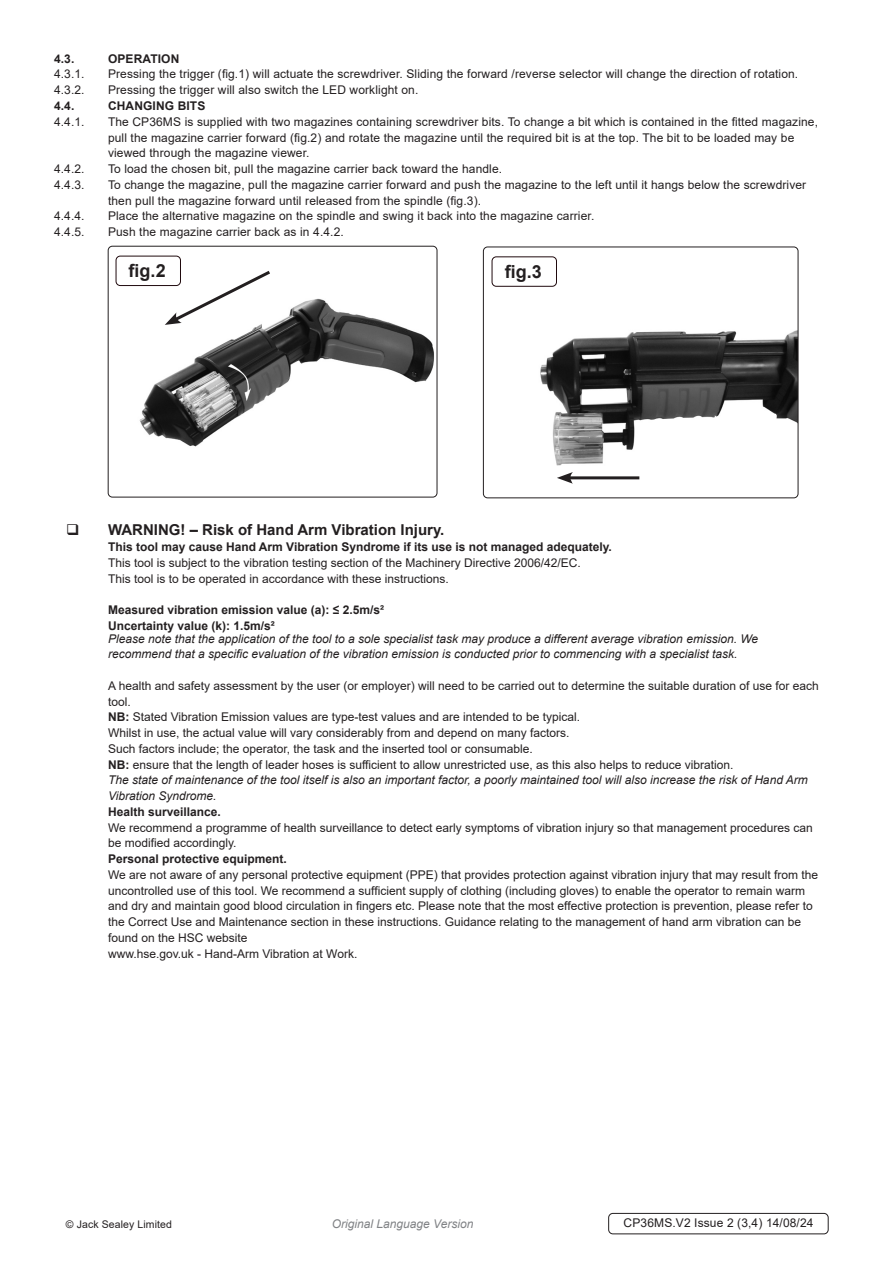
<style>
.page{position:relative;width:893px;height:1263px;background:#fff}
.page>*{position:absolute;margin:0;border:0;box-sizing:border-box;transform-origin:0 0}
.t1{font:700 18px "Arial";color:#231f20}
.t2{font:700 15px "Arial";color:#231f20}
.Body{font:12px/15.8px "Arial";color:#231f20}
.Body-2{font:italic 12px/15.8px "Arial";color:#231f20}
.Body-3{font:700 12px "Arial";color:#231f20}
.Body__Footer{font:12px "Arial";letter-spacing:.01em;color:#231f20}
.t3{font:italic 12px "Arial";color:#808285}
.Body__Justified__7pt{font:10.5px "Arial";letter-spacing:.01em;color:#231f20}
.s1{font-weight:700}
</style>
<div class="page">
<img style="left:483px;top:247px;width:315px;height:251px">
<div style="left:483px;top:247px;width:315px;height:251px;border:1px solid #231f20;border-radius:4px"></div>
<img style="left:108px;top:246px;width:329px;height:250px">
<div style="left:108px;top:246px;width:329px;height:251px;border:1px solid #231f20;border-radius:4px"></div>
<div style="left:116px;top:256px;width:64px;height:30px;background:#fff;border-radius:4px"></div>
<div style="left:116px;top:256px;width:65px;height:30px;border:1px solid #200a0e;border-radius:4px"></div>
<div style="left:492px;top:257px;width:64px;height:29px;background:#fff;border-radius:4px"></div>
<div style="left:492px;top:256px;width:65px;height:31px;border:1px solid #200a0e;border-radius:4px"></div>
<svg style="left:165px;top:268px;width:108px;height:57px"></svg>
<hr style="left:567px;top:476px;width:72px;height:3px;background:#231f20">
<svg style="left:557px;top:472px;width:16px;height:12px"></svg>
<div style="left:608px;top:1213px;width:220px;height:21px;border:1px solid #231f20;border-radius:4px"></div>
<p class="Body-3" style="left:54px;top:50px;width:22px">4.3.</p>
<p class="Body-3" style="left:108px;top:50px;width:73px">OPERATION</p>
<p class="Body" style="left:54px;top:66px;width:32px">4.3.1.</p>
<p class="Body" style="left:108px;top:66px;width:692px">Pressing the trigger (fig.1) will actuate the screwdriver. Sliding the forward /reverse selector will change the direction of rotation.</p>
<p class="Body" style="left:54px;top:82px;width:32px">4.3.2.</p>
<p class="Body" style="left:108px;top:82px;width:312px">Pressing the trigger will also switch the LED worklight on.</p>
<p class="Body-3" style="left:54px;top:97px;width:22px">4.4.</p>
<p class="Body-3" style="left:108px;top:97px;width:99px">CHANGING BITS</p>
<p class="Body" style="left:54px;top:114px;width:32px">4.4.1.</p>
<p class="Body" style="left:108px;top:114px;width:712px">The CP36MS is supplied with two magazines containing screwdriver bits. To change a bit which is contained in the fitted magazine, pull the magazine carrier forward (fig.2) and rotate the magazine until the required bit is at the top. The bit to be loaded may be viewed through the magazine viewer.</p>
<p class="Body" style="left:54px;top:161px;width:32px">4.4.2.</p>
<p class="Body" style="left:108px;top:161px;width:396px">To load the chosen bit, pull the magazine carrier back toward the handle.</p>
<p class="Body" style="left:54px;top:177px;width:32px">4.4.3.</p>
<p class="Body" style="left:108px;top:177px;width:700px">To change the magazine, pull the magazine carrier forward and push the magazine to the left until it hangs below the screwdriver then pull the magazine forward until released from the spindle (fig.3).</p>
<p class="Body" style="left:54px;top:208px;width:32px">4.4.4.</p>
<p class="Body" style="left:108px;top:208px;width:488px">Place the alternative magazine on the spindle and swing it back into the magazine carrier.</p>
<p class="Body" style="left:54px;top:224px;width:32px">4.4.5.</p>
<p class="Body" style="left:108px;top:224px;width:237px">Push the magazine carrier back as in 4.4.2.</p>
<p class="t1" style="left:129px;top:258px;width:39px">fig.2</p>
<p class="t1" style="left:505px;top:259px;width:39px">fig.3</p>
<p class="t2" style="left:108px;top:519px;width:338px">WARNING! – Risk of Hand Arm Vibration Injury.</p>
<p class="Body-3" style="left:108px;top:538px;width:505px">This tool may cause Hand Arm Vibration Syndrome if its use is not managed adequately.</p>
<p class="Body" style="left:108px;top:555px;width:474px">This tool is subject to the vibration testing section of the Machinery Directive 2006/42/EC.</p>
<p class="Body" style="left:108px;top:570px;width:342px">This tool is to be operated in accordance with these instructions.</p>
<p class="Body-3" style="left:108px;top:601px;width:278px">Measured vibration emission value (a): ≤ 2.5m/s²</p>
<p class="Body-3" style="left:108px;top:617px;width:168px">Uncertainty value (k): 1.5m/s²</p>
<p class="Body-2" style="left:108px;top:631px;width:652px">Please note that the application of the tool to a sole specialist task may produce a different average vibration emission. We recommend that a specific evaluation of the vibration emission is conducted prior to commencing with a specialist task.</p>
<p class="Body" style="left:108px;top:678px;width:712px">A health and safety assessment by the user (or employer) will need to be carried out to determine the suitable duration of use for each tool.</p>
<p class="Body" style="left:108px;top:709px;width:473px"><span class="s1">NB:</span> Stated Vibration Emission values are type-test values and are intended to be typical.</p>
<p class="Body" style="left:108px;top:725px;width:463px">Whilst in use, the actual value will vary considerably from and depend on many factors.</p>
<p class="Body" style="left:108px;top:741px;width:426px">Such factors include; the operator, the task and the inserted tool or consumable.</p>
<p class="Body" style="left:108px;top:756px;width:627px"><span class="s1">NB:</span> ensure that the length of leader hoses is sufficient to allow unrestricted use, as this also helps to reduce vibration.</p>
<p class="Body-2" style="left:108px;top:772px;width:701px">The state of maintenance of the tool itself is also an important factor, a poorly maintained tool will also increase the risk of Hand Arm<br>Vibration Syndrome.</p>
<p class="Body-3" style="left:108px;top:803px;width:114px">Health surveillance.</p>
<p class="Body" style="left:108px;top:819px;width:706px">We recommend a programme of health surveillance to detect early symptoms of vibration injury so that management procedures can be modified accordingly.</p>
<p class="Body-3" style="left:108px;top:850px;width:180px">Personal protective equipment.</p>
<p class="Body" style="left:108px;top:867px;width:712px">We are not aware of any personal protective equipment (PPE) that provides protection against vibration injury that may result from the</p>
<p class="Body" style="left:108px;top:882px;width:706px">uncontrolled use of this tool. We recommend a sufficient supply of clothing (including gloves) to enable the operator to remain warm and dry and maintain good blood circulation in fingers etc. Please note that the most effective protection is prevention, please refer to the Correct Use and Maintenance section in these instructions. Guidance relating to the management of hand arm vibration can be found on the HSC website</p>
<p class="Body" style="left:108px;top:945px;width:251px">www.hse.gov.uk - Hand-Arm Vibration at Work.</p>
<p class="Body__Justified__7pt" style="left:66px;top:1217px;width:108px">© Jack Sealey Limited</p>
<p class="t3" style="left:332px;top:1216px;width:143px">Original Language Version</p>
<p class="Body__Footer" style="left:623px;top:1214px;width:192px">CP36MS.V2 Issue 2 (3,4) 14/08/24</p>
</div>
